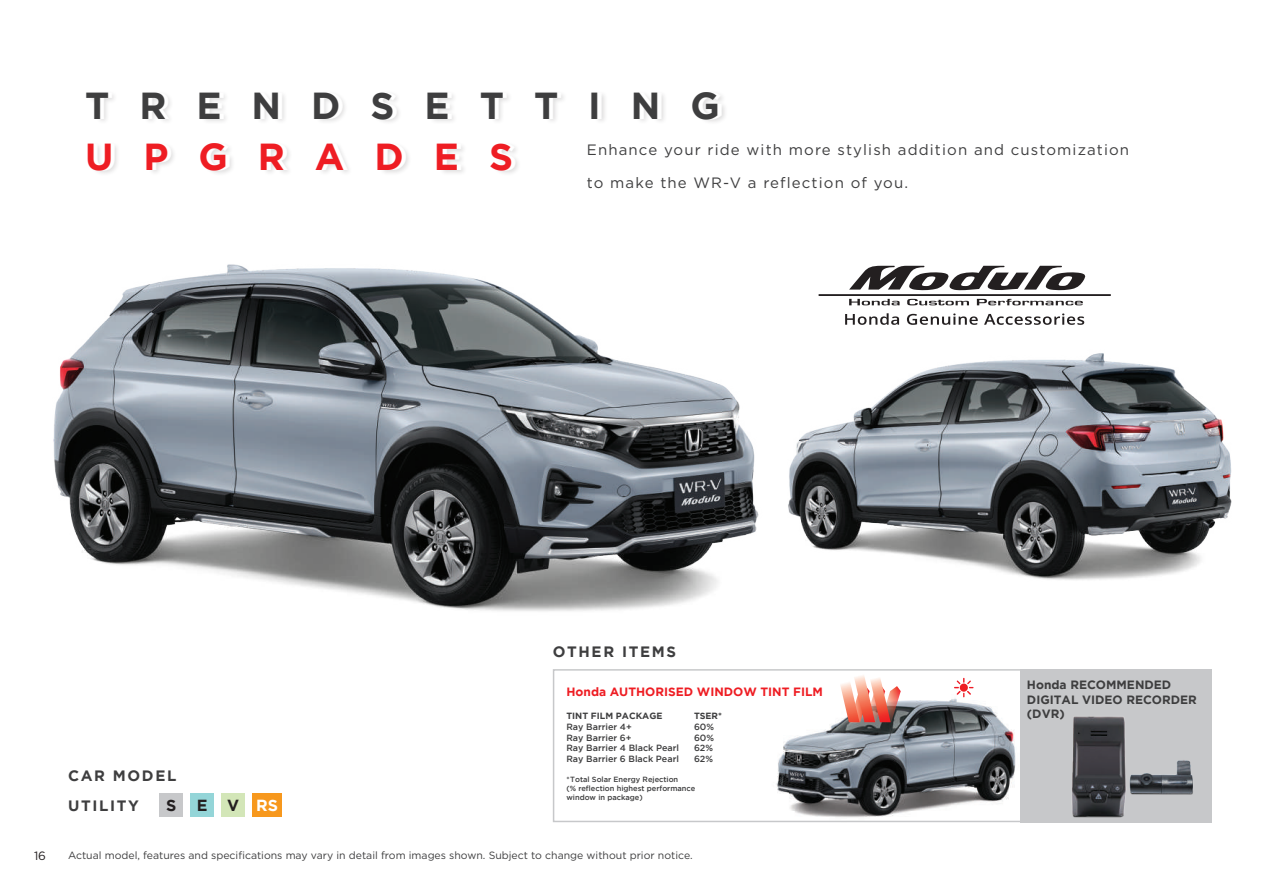
<style>
.page{position:relative;width:1263px;height:893px;background:#fff}
.page>*{position:absolute;margin:0;border:0;box-sizing:border-box;transform-origin:0 0}
.t1{font:700 37.5px "Gotham";letter-spacing:.8em;color:#3e3e3f}
.t2{font:700 37.5px "Gotham";letter-spacing:.8em;color:#ee1d23}
.t3{font:700 16.05px "Gotham";color:#231f20}
.t4{font:15px "Gotham";letter-spacing:.075em;color:#3e3e3f}
.t5{font:700 15px/30px "Gotham";letter-spacing:.11em;color:#3e3e3f}
.t6{font:700 12px/14.4px "Gotham";color:#3e3e3f}
.t7{font:700 12px "Gotham";color:#ee1d23}
.t8{font:12px "Gotham";color:#231f20}
.t9{font:10.5px "Gotham";color:#3e3e3f}
.t10{font:500 9px "Gotham";color:#3e3e3f}
.t11{font:700 9px "Gotham";color:#3e3e3f}
.t12{font:500 7.5px/9px "Gotham";color:#3e3e3f}
.s1{color:#fff}
</style>
<div class="page">
<img style="left:53px;top:264px;width:706px;height:347px">
<img style="left:788px;top:353px;width:444px;height:227px">
<img style="left:761px;top:687px;width:260px;height:136px">
<div style="left:1020px;top:669px;width:192px;height:153px;background:#c7c8ca"></div>
<img style="left:1072px;top:716px;width:121px;height:102px">
<div style="left:88px;top:90px;width:640px;height:87px;background:#231f20;opacity:.15"></div>
<svg style="left:845px;top:313px;width:54px;height:12px"></svg>
<svg style="left:907px;top:313px;width:71px;height:12px"></svg>
<svg style="left:984px;top:313px;width:100px;height:12px"></svg>
<hr style="left:819px;top:294px;width:292px;height:2px;background:#231f20">
<svg style="left:849px;top:266px;width:237px;height:25px"></svg>
<svg style="left:849px;top:299px;width:50px;height:6px"></svg>
<svg style="left:907px;top:299px;width:62px;height:6px"></svg>
<svg style="left:977px;top:299px;width:106px;height:6px"></svg>
<svg style="left:954px;top:678px;width:19px;height:19px"></svg>
<svg style="left:837px;top:675px;width:64px;height:47px"></svg>
<div style="left:553px;top:669px;width:476px;height:153px;border:2px solid #c7c8ca"></div>
<div style="left:159px;top:793px;width:24px;height:23px;background:#c7c8ca"></div>
<div style="left:190px;top:793px;width:24px;height:23px;background:#94d5d8"></div>
<div style="left:221px;top:793px;width:24px;height:23px;background:#d3e6b8"></div>
<div style="left:252px;top:793px;width:30px;height:23px;background:#f7981d"></div>
<h1 class="t1" style="left:85px;top:84px;width:636px">TRENDSETTING</h1>
<h1 class="t2" style="left:85px;top:135px;width:429px">UPGRADES</h1>
<h3 class="t4" style="left:587px;top:140px;width:544px">Enhance your ride with more stylish addition and customization</h3>
<h3 class="t4" style="left:587px;top:173px;width:323px">to make the WR-V a reflection of you.</h3>
<p class="t8" style="left:34px;top:848px;width:14px">16</p>
<h3 class="t5" style="left:68px;top:760px;width:110px">CAR MODEL<br>UTILITY</h3>
<h2 class="t3" style="left:166px;top:796px;width:12px">S</h2>
<h2 class="t3" style="left:197px;top:796px;width:83px">E V<span class="s1">RS</span></h2>
<h3 class="t5" style="left:553px;top:637px;width:125px">OTHER ITEMS</h3>
<p class="t7" style="left:566px;top:684px;width:258px">Honda AUTHORISED WINDOW TINT FILM</p>
<p class="t11" style="left:566px;top:710px;width:98px">TINT FILM PACKAGE</p>
<p class="t11" style="left:694px;top:710px;width:29px">TSER*</p>
<p class="t10" style="left:566px;top:721px;width:67px">Ray Barrier 4+</p>
<p class="t10" style="left:694px;top:721px;width:22px">60%</p>
<p class="t10" style="left:566px;top:732px;width:67px">Ray Barrier 6+</p>
<p class="t10" style="left:694px;top:732px;width:22px">60%</p>
<p class="t10" style="left:566px;top:743px;width:114px">Ray Barrier 4 Black Pearl</p>
<p class="t10" style="left:694px;top:743px;width:21px">62%</p>
<p class="t10" style="left:566px;top:754px;width:114px">Ray Barrier 6 Black Pearl</p>
<p class="t10" style="left:694px;top:754px;width:21px">62%</p>
<p class="t12" style="left:566px;top:775px;width:130px">*Total Solar Energy Rejection<br>(% reflection highest performance window in package)</p>
<p class="t9" style="left:68px;top:848px;width:626px">Actual model, features and specifications may vary in detail from images shown. Subject to change without prior notice.</p>
<p class="t6" style="left:1027px;top:677px;width:171px">Honda RECOMMENDED<br>DIGITAL VIDEO RECORDER (DVR)</p>
</div>
